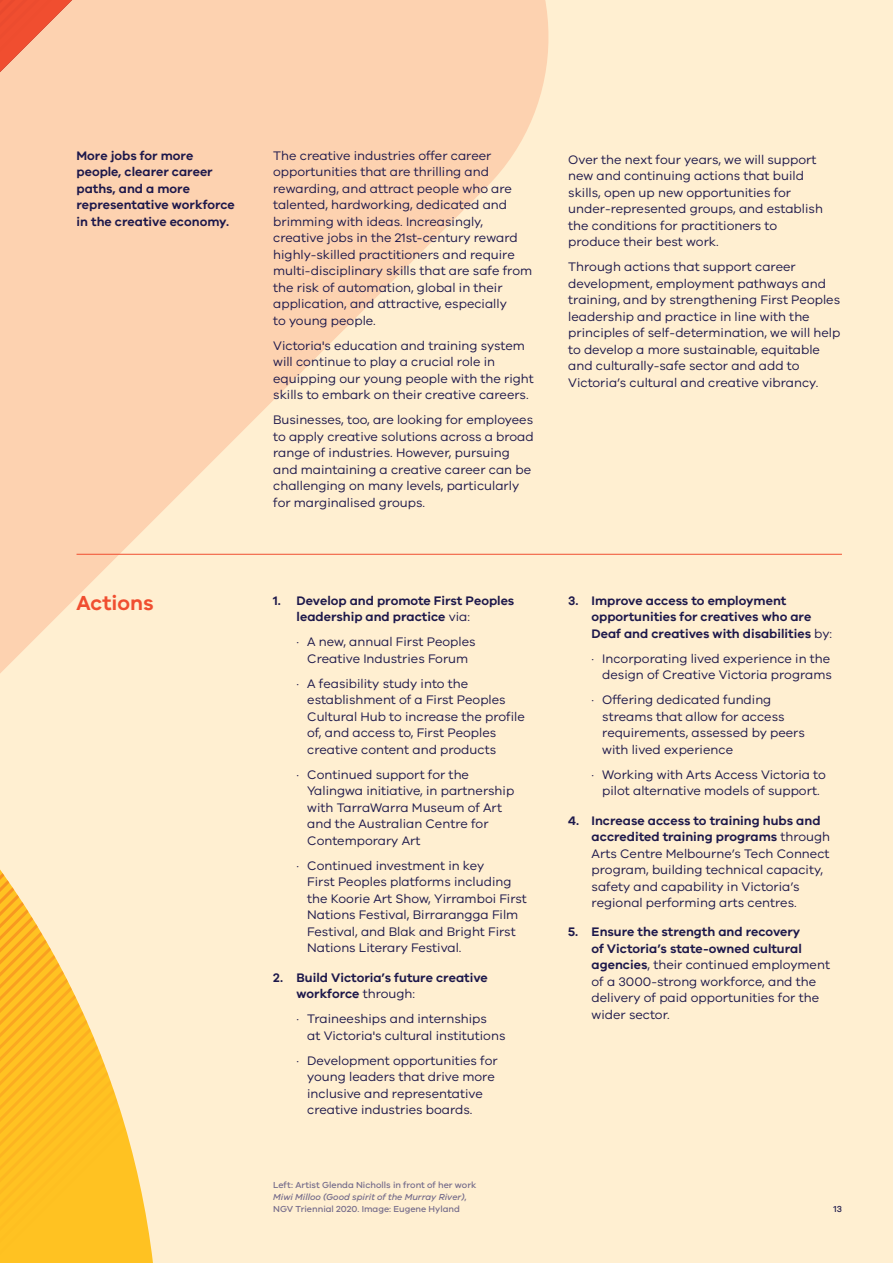
<style>
.page{position:relative;width:893px;height:1263px;background:#ffefd1}
.page>*{position:absolute;margin:0;border:0;box-sizing:border-box;transform-origin:0 0}
.t1{font:600 21px "VIC";color:#f04e30}
.t2{font:12.75px/16.5px "VIC";color:#1d184b}
.t3{font:600 12.75px/16.5px "VIC";color:#1d184b}
.t4{font:500 9px/12px "VIC";color:#756c8b}
.t5{font:500 9px "VIC";color:#1d184b}
.s1{font-weight:400}
.s2{font-style:italic}
.s3{font-weight:600}
</style>
<div class="page">
<svg style="left:139px;top:1181px;width:6px;height:82px"></svg>
<svg style="left:133px;top:1156px;width:6px;height:107px"></svg>
<svg style="left:127px;top:1133px;width:6px;height:130px"></svg>
<svg style="left:121px;top:1113px;width:6px;height:150px"></svg>
<svg style="left:115px;top:1094px;width:6px;height:169px"></svg>
<svg style="left:109px;top:1077px;width:6px;height:186px"></svg>
<svg style="left:0;top:869px;width:109px;height:394px"></svg>
<svg style="left:0;top:0;width:571px;height:673px;fill:#fdd2b0"></svg>
<svg style="left:0;top:0;width:72px;height:72px"></svg>
<hr style="left:77px;top:554px;width:765px;height:1px;background:#f04e30">
<p class="t3" style="left:77px;top:147px;width:160px">More jobs for more people, clearer career paths, and a more representative workforce in the creative economy.</p>
<h1 class="t1" style="left:77px;top:591px;width:79px">Actions</h1>
<p class="t2" style="left:273px;top:147px;width:260px">The creative industries offer career opportunities that are thrilling and rewarding, and attract people who are talented, hardworking, dedicated and brimming with ideas. Increasingly, creative jobs in the 21st‑century reward highly‑skilled practitioners and require multi-disciplinary skills that are safe from the risk of automation, global in their application, and attractive, especially<br>to young people.</p>
<p class="t2" style="left:273px;top:337px;width:262px">Victoria's education and training system will continue to play a crucial role in equipping our young people with the right skills to embark on their creative careers.</p>
<p class="t2" style="left:273px;top:411px;width:262px">Businesses, too, are looking for employees to apply creative solutions across a broad range of industries. However, pursuing and maintaining a creative career can be challenging on many levels, particularly for marginalised groups.</p>
<p class="t2" style="left:568px;top:151px;width:256px">Over the next four years, we will support new and continuing actions that build skills, open up new opportunities for under‑represented groups, and establish the conditions for practitioners to produce their best work.</p>
<p class="t2" style="left:568px;top:258px;width:274px">Through actions that support career development, employment pathways and training, and by strengthening First Peoples leadership and practice in line with the principles of self-determination, we will help to develop a more sustainable, equitable and culturally-safe sector and add to Victoria’s cultural and creative vibrancy.</p>
<p class="t3" style="left:297px;top:592px;width:219px;text-indent:-23px">1. Develop and promote First Peoples leadership and practice <span class="s1">via:</span></p>
<p class="t2" style="left:297px;top:633px;width:180px;text-align:center">· A new, annual First Peoples<br>Creative Industries Forum</p>
<p class="t2" style="left:307px;top:675px;width:219px;text-indent:-11px">· A feasibility study into the establishment of a First Peoples<br>Cultural Hub to increase the profile of, and access to, First Peoples creative content and products</p>
<p class="t2" style="left:307px;top:766px;width:209px;text-indent:-11px">· Continued support for the<br>Yalingwa initiative, in partnership with TarraWarra Museum of Art and the Australian Centre for<br>Contemporary Art</p>
<p class="t2" style="left:307px;top:857px;width:221px;text-indent:-11px">· Continued investment in key<br>First Peoples platforms including the Koorie Art Show, Yirramboi First Nations Festival, Birrarangga Film Festival, and Blak and Bright First Nations Literary Festival.</p>
<p class="t3" style="left:297px;top:969px;width:193px;text-indent:-23px">2. Build Victoria’s future creative workforce <span class="s1">through:</span></p>
<p class="t2" style="left:307px;top:1010px;width:200px;text-indent:-11px">· Traineeships and internships<br>at Victoria's cultural institutions</p>
<p class="t2" style="left:307px;top:1052px;width:192px;text-indent:-11px">· Development opportunities for young leaders that drive more inclusive and representative creative industries boards.</p>
<p class="t4" style="left:273px;top:1179px;width:205px">Left: Artist Glenda Nicholls in front of her work<br><span class="s2">Miwi Milloo (Good spirit of the Murray River)</span>,<br>NGV Triennial 2020. Image: Eugene Hyland</p>
<p class="t3" style="left:592px;top:592px;width:242px;text-indent:-23px">3. Improve access to employment opportunities for creatives who are<br>Deaf and creatives with disabilities <span class="s1">by:</span></p>
<p class="t2" style="left:592px;top:650px;width:242px;text-align:right">· Incorporating lived experience in the design of Creative Victoria programs</p>
<p class="t2" style="left:602px;top:691px;width:204px;text-indent:-11px">· Offering dedicated funding streams that allow for access requirements, assessed by peers with lived experience</p>
<p class="t2" style="left:592px;top:766px;width:236px;text-align:center">· Working with Arts Access Victoria to pilot alternative models of support.</p>
<p class="t2" style="left:592px;top:812px;width:240px;text-indent:-23px"><span class="s3">4. Increase access to training hubs and accredited training programs</span> through Arts Centre Melbourne’s Tech Connect program, building technical capacity, safety and capability in Victoria’s regional performing arts centres.</p>
<p class="t2" style="left:592px;top:923px;width:240px;text-indent:-23px"><span class="s3">5. Ensure the strength and recovery<br>of Victoria’s state-owned cultural agencies</span>, their continued employment of a 3000-strong workforce, and the delivery of paid opportunities for the wider sector.</p>
<p class="t5" style="left:833px;top:1203px;width:10px">13</p>
</div>
